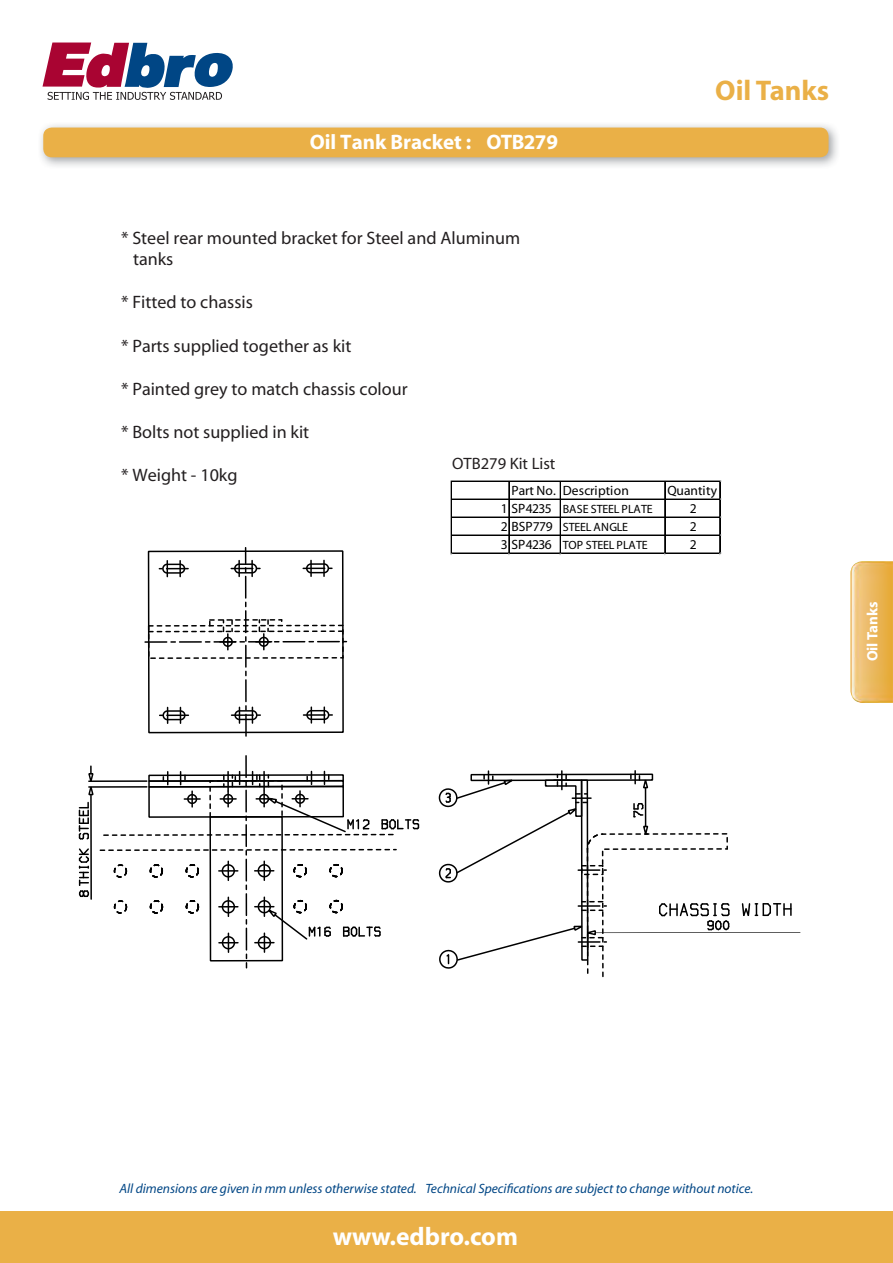
<style>
.page{position:relative;width:893px;height:1263px;background:#fff}
.page>*{position:absolute;margin:0;border:0;box-sizing:border-box;transform-origin:0 0}
.t1{font:700 28.5px "Myriad";color:#eab047}
.t2{font:700 25.5px "Myriad";color:#fff}
.t3{font:700 21px "Myriad";letter-spacing:-.005em;color:#fff}
.t4{font:18px/21.6px "Myriad";color:#231f20}
.t5{font:16.5px "Myriad";color:#231f20}
.t6{font:700 15px "Myriad";color:#fff}
.t7{font:italic 13.5px "Myriad";color:#004685}
.t8{font:13.5px "Myriad";letter-spacing:.005em;color:#000}
.t9{font:12px "Myriad";letter-spacing:-.02em;color:#000}
.s1{font-size:13.5px}
</style>
<div class="page">
<svg style="left:43px;top:43px;width:190px;height:57px"></svg>
<div style="left:0;top:1212px;width:893px;height:51px;background:#eab047"></div>
<img style="left:40px;top:125px;width:797px;height:41px">
<div style="left:43px;top:128px;width:785px;height:29px;background:#eab047;border-radius:9px"></div>
<img style="left:850px;top:561px;width:43px;height:142px">
<div style="left:209px;top:816px;width:74px;height:146px;border:2px solid #000"></div>
<hr style="left:245px;top:756px;width:2px;height:21px;background:#000">
<hr style="left:245px;top:825px;width:2px;height:21px;background:#000">
<hr style="left:245px;top:859px;width:2px;height:22px;background:#000">
<svg style="left:246px;top:885px;width:1px;height:83px"></svg>
<svg style="left:219px;top:861px;width:19px;height:19px"></svg>
<svg style="left:255px;top:861px;width:19px;height:19px"></svg>
<svg style="left:219px;top:897px;width:19px;height:19px"></svg>
<svg style="left:741px;top:903px;width:51px;height:14px"></svg>
<hr style="left:595px;top:932px;width:205px;height:1px;background:#000">
<hr style="left:89px;top:780px;width:58px;height:2px;background:#000">
<hr style="left:89px;top:786px;width:58px;height:2px;background:#000">
<svg style="left:78px;top:848px;width:12px;height:50px"></svg>
<svg style="left:78px;top:803px;width:11px;height:37px"></svg>
<hr style="left:90px;top:795px;width:2px;height:104px;background:#000">
<svg style="left:88px;top:766px;width:7px;height:30px"></svg>
<svg style="left:100px;top:849px;width:296px;height:6px"></svg>
<svg style="left:186px;top:864px;width:13px;height:14px"></svg>
<svg style="left:186px;top:900px;width:13px;height:14px"></svg>
<svg style="left:114px;top:864px;width:13px;height:14px"></svg>
<svg style="left:150px;top:864px;width:13px;height:14px"></svg>
<svg style="left:114px;top:900px;width:13px;height:14px"></svg>
<svg style="left:150px;top:900px;width:13px;height:14px"></svg>
<svg style="left:329px;top:864px;width:14px;height:13px"></svg>
<svg style="left:293px;top:864px;width:14px;height:13px"></svg>
<div style="left:148px;top:550px;width:196px;height:183px;border:2px solid #000"></div>
<hr style="left:245px;top:714px;width:2px;height:22px;background:#000">
<hr style="left:245px;top:680px;width:2px;height:22px;background:#000">
<hr style="left:245px;top:645px;width:2px;height:22px;background:#000">
<hr style="left:245px;top:611px;width:2px;height:22px;background:#000">
<hr style="left:145px;top:641px;width:22px;height:2px;background:#000">
<hr style="left:303px;top:714px;width:22px;height:2px;background:#000">
<svg style="left:305px;top:707px;width:27px;height:16px"></svg>
<svg style="left:303px;top:560px;width:29px;height:16px"></svg>
<svg style="left:160px;top:707px;width:28px;height:16px"></svg>
<svg style="left:159px;top:561px;width:29px;height:16px"></svg>
<hr style="left:231px;top:714px;width:22px;height:2px;background:#000">
<svg style="left:233px;top:706px;width:27px;height:17px"></svg>
<svg style="left:231px;top:548px;width:29px;height:59px"></svg>
<svg style="left:148px;top:619px;width:198px;height:40px"></svg>
<svg style="left:219px;top:933px;width:19px;height:19px"></svg>
<svg style="left:255px;top:897px;width:126px;height:55px"></svg>
<svg style="left:104px;top:771px;width:316px;height:65px"></svg>
<svg style="left:438px;top:771px;width:293px;height:205px"></svg>
<hr style="left:452px;top:481px;width:268px;height:1px;background:#000">
<hr style="left:452px;top:499px;width:268px;height:1px;background:#000">
<hr style="left:452px;top:517px;width:268px;height:1px;background:#000">
<hr style="left:452px;top:535px;width:268px;height:1px;background:#000">
<hr style="left:451px;top:481px;width:1px;height:73px;background:#000">
<hr style="left:508px;top:482px;width:1px;height:72px;background:#000">
<hr style="left:509px;top:482px;width:1px;height:72px;background:#000">
<hr style="left:560px;top:482px;width:1px;height:72px;background:#000">
<hr style="left:664px;top:482px;width:1px;height:72px;background:#000">
<hr style="left:665px;top:482px;width:1px;height:72px;background:#000">
<hr style="left:452px;top:553px;width:268px;height:1px;background:#000">
<hr style="left:719px;top:482px;width:1px;height:72px;background:#000">
<hr style="left:720px;top:482px;width:1px;height:72px;background:#000">
<p class="t3" style="left:310px;top:131px;width:250px">Oil Tank Bracket : OTB279</p>
<h1 class="t1" style="left:715px;top:76px;width:116px">Oil Tanks</h1>
<p class="t4" style="left:133px;top:228px;width:389px;text-indent:-12px">* Steel rear mounted bracket for Steel and Aluminum tanks</p>
<p class="t4" style="left:121px;top:292px;width:133px">* Fitted to chassis</p>
<p class="t4" style="left:121px;top:336px;width:232px">* Parts supplied together as kit</p>
<p class="t4" style="left:121px;top:379px;width:288px">* Painted grey to match chassis colour</p>
<p class="t4" style="left:121px;top:422px;width:190px">* Bolts not supplied in kit</p>
<p class="t4" style="left:121px;top:465px;width:118px">* Weight - 10kg</p>
<p class="t8" style="left:511px;top:484px;width:119px">Part No. Description</p>
<p class="t8" style="left:667px;top:484px;width:51px">Quantity</p>
<p class="t9" style="left:501px;top:503px;width:154px"><span class="s1">1 SP4235</span> BASE STEEL PLATE</p>
<p class="t8" style="left:690px;top:502px;width:8px">2</p>
<p class="t9" style="left:501px;top:521px;width:129px"><span class="s1">2 BSP779</span> STEEL ANGLE</p>
<p class="t8" style="left:690px;top:520px;width:8px">2</p>
<p class="t9" style="left:501px;top:539px;width:149px"><span class="s1">3 SP4236</span> TOP STEEL PLATE</p>
<p class="t8" style="left:690px;top:538px;width:8px">2</p>
<p class="t5" style="left:452px;top:455px;width:105px">OTB279 Kit List</p>
<p class="t6" style="left:865px;top:661px;width:62px;rotate:-90deg">Oil Tanks</p>
<p class="t7" style="left:119px;top:1182px;width:635px">All dimensions are given in mm unless otherwise stated. Technical Specifications are subject to change without notice.</p>
<h2 class="t2" style="left:333px;top:1223px;width:187px">www.edbro.com</h2>
</div>
